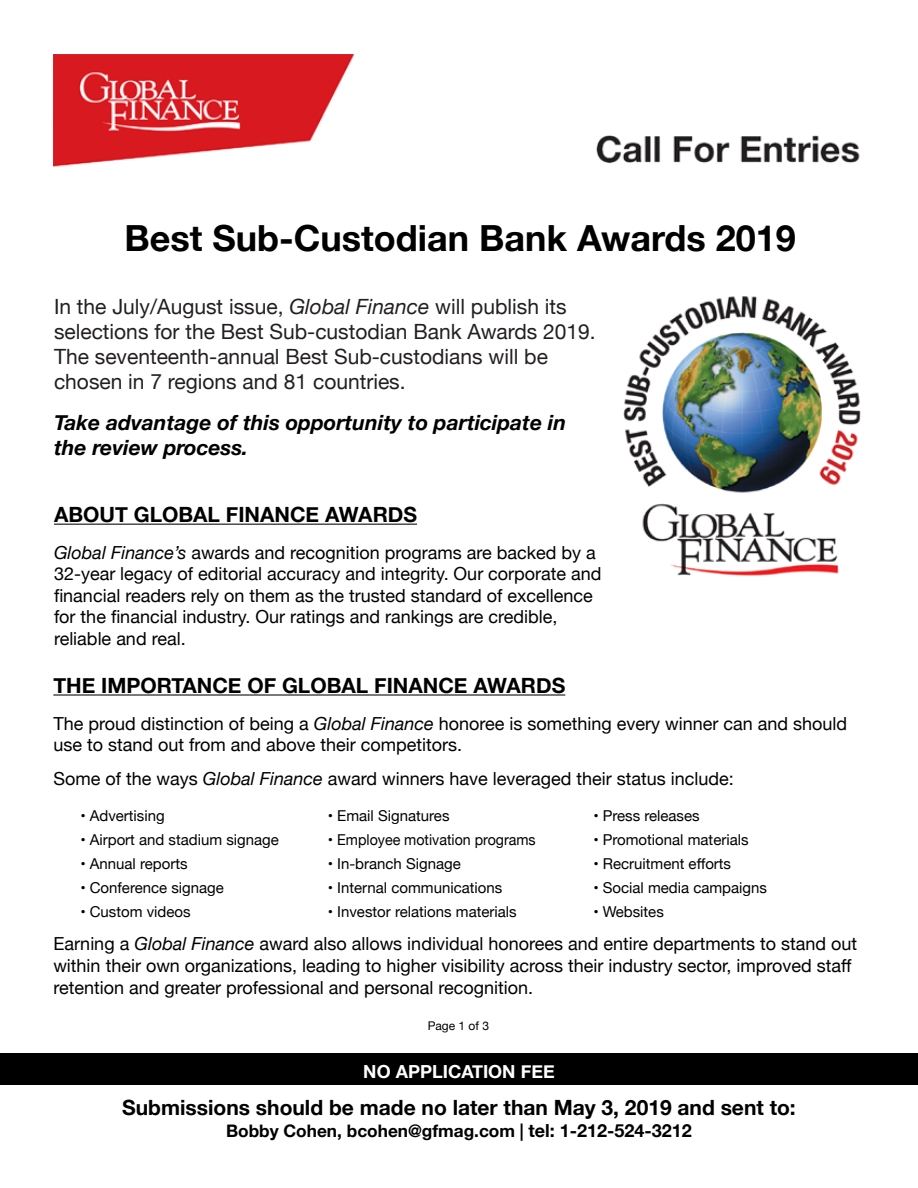
<style>
.page{position:relative;width:918px;height:1188px;background:#fff}
.page>*{position:absolute;margin:0;border:0;box-sizing:border-box;transform-origin:0 0}
.t1{font:700 36px "Helvetica Neue";color:#000}
.t2{font:21px/25.2px "Helvetica Neue";color:#231f20}
.t3{font:700 21px "Helvetica Neue";color:#000}
.t4{font:italic 700 21px/25.2px "Helvetica Neue";color:#000}
.t5{font:18px/21.6px "Helvetica Neue";color:#000}
.t6{font:700 18px "Helvetica Neue";color:#fff}
.t7{font:700 17.25px "Helvetica Neue";color:#000}
.t8{font:15px "Helvetica Neue";color:#000}
.t9{font:12px "Helvetica Neue";color:#000}
.s1{font-style:italic}
.s2{font-size:18px}
</style>
<div class="page">
<hr style="left:54px;top:524px;width:363px;height:1px;background:#000">
<hr style="left:53px;top:694px;width:512px;height:2px;background:#000">
<div style="left:0;top:1053px;width:918px;height:32px;background:#000"></div>
<img style="left:53px;top:54px;width:807px;height:113px">
<img style="left:623px;top:296px;width:238px;height:280px">
<h1 class="t1" style="left:124px;top:210px;width:673px">Best Sub-Custodian Bank Awards 2019</h1>
<p class="t2" style="left:54px;top:295px;width:543px">In the July/August issue, <span class="s1">Global Finance</span> will publish its selections for the Best Sub-custodian Bank Awards 2019.<br>The seventeenth-annual Best Sub-custodians will be chosen in 7 regions and 81 countries.</p>
<p class="t4" style="left:54px;top:410px;width:514px">Take advantage of this opportunity to participate in the review process.</p>
<p class="t3" style="left:54px;top:498px;width:365px">ABOUT GLOBAL FINANCE AWARDS</p>
<p class="t5" style="left:54px;top:542px;width:549px"><span class="s1">Global Finance’s</span> awards and recognition programs are backed by a 32-year legacy of editorial accuracy and integrity. Our corporate and financial readers rely on them as the trusted standard of excellence for the financial industry. Our ratings and rankings are credible, reliable and real.</p>
<p class="t3" style="left:53px;top:669px;width:513px">THE IMPORTANCE OF GLOBAL FINANCE AWARDS</p>
<p class="t5" style="left:53px;top:713px;width:795px">The proud distinction of being a <span class="s1">Global Finance</span> honoree is something every winner can and should use to stand out from and above their competitors.</p>
<p class="t5" style="left:53px;top:769px;width:682px">Some of the ways <span class="s1">Global Finance</span> award winners have leveraged their status include:</p>
<p class="t8" style="left:80px;top:805px;width:86px">• Advertising</p>
<p class="t8" style="left:328px;top:805px;width:123px">• Email Signatures</p>
<p class="t8" style="left:593px;top:805px;width:108px">• Press releases</p>
<p class="t8" style="left:80px;top:829px;width:200px">• Airport and stadium signage</p>
<p class="t8" style="left:328px;top:829px;width:209px">• Employee motivation programs</p>
<p class="t8" style="left:593px;top:829px;width:157px">• Promotional materials</p>
<p class="t8" style="left:80px;top:853px;width:109px">• Annual reports</p>
<p class="t8" style="left:328px;top:853px;width:135px">• In-branch Signage</p>
<p class="t8" style="left:593px;top:853px;width:139px">• Recruitment efforts</p>
<p class="t8" style="left:80px;top:877px;width:145px">• Conference signage</p>
<p class="t8" style="left:328px;top:877px;width:176px">• Internal communications</p>
<p class="t8" style="left:593px;top:877px;width:175px">• Social media campaigns</p>
<p class="t8" style="left:80px;top:901px;width:112px">• Custom videos</p>
<p class="t8" style="left:328px;top:901px;width:190px">• Investor relations materials</p>
<p class="t8" style="left:593px;top:901px;width:72px">• Websites</p>
<p class="t5" style="left:53px;top:934px;width:805px">Earning a <span class="s1">Global Finance</span> award also allows individual honorees and entire departments to stand out within their own organizations, leading to higher visibility across their industry sector, improved staff retention and greater professional and personal recognition.</p>
<p class="t9" style="left:428px;top:1017px;width:63px">Page 1 of 3</p>
<p class="t6" style="left:363px;top:1057px;width:193px">NO APPLICATION FEE</p>
<p class="t3" style="left:122px;top:1091px;width:675px">Submissions should be made no later than May 3, 2019 and sent to:</p>
<p class="t7" style="left:226px;top:1117px;width:467px">Bobby Cohen, bcohen@gfmag.com | <span class="s2">tel: 1-212-524-3212</span></p>
</div>
